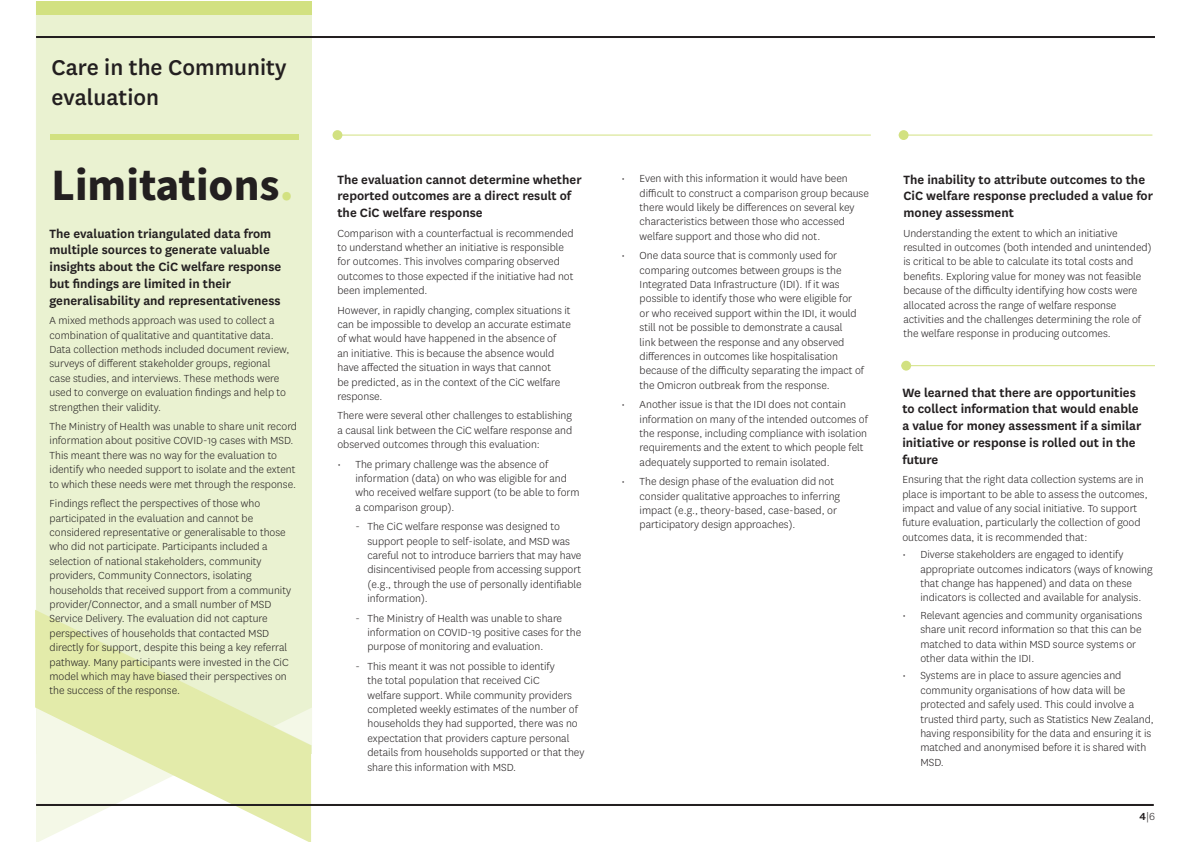
<style>
.page{position:relative;width:1191px;height:842px;background:#fff}
.page>*{position:absolute;margin:0;border:0;box-sizing:border-box;transform-origin:0 0}
.t1{font:700 45px "Source Sans Pro";color:#231f20}
.t2{font:500 25px/30px "National";color:#231f20}
.t3{font:600 14px/16.8px "National";color:#231f20}
.t4{font:300 12px/14.4px "National";color:#231f20}
.s1{color:#d2e181}
.s2{font-weight:600}
</style>
<div class="page">
<div style="left:36px;top:15px;width:276px;height:738px;background:#eaf2d1"></div>
<svg style="left:311px;top:708px;width:1px;height:37px"></svg>
<div style="left:50px;top:134px;width:248px;height:5px;background:#d2e181"></div>
<hr style="left:899px;top:135px;width:253px;height:1px;background:#d2e181">
<div style="left:898px;top:130px;width:10px;height:10px;background:#d2e181;border-radius:50%"></div>
<hr style="left:901px;top:365px;width:254px;height:1px;background:#d2e181">
<div style="left:901px;top:361px;width:10px;height:10px;background:#d2e181;border-radius:50%"></div>
<hr style="left:337px;top:135px;width:534px;height:1px;background:#d2e181">
<div style="left:332px;top:130px;width:10px;height:10px;background:#d2e181;border-radius:50%"></div>
<div style="left:36px;top:1px;width:276px;height:14px;background:#d2e181"></div>
<svg style="left:35px;top:610px;width:276px;height:232px"></svg>
<hr style="left:36px;top:36px;width:1119px;height:2px;background:#231f20">
<hr style="left:36px;top:804px;width:1117px;height:2px;background:#231f20">
<p class="t2" style="left:52px;top:51px;width:236px">Care in the Community evaluation</p>
<p class="t1" style="left:52px;top:155px;width:243px">Limitations<span class="s1">.</span></p>
<p class="t3" style="left:903px;top:170px;width:251px">The inability to attribute outcomes to the<br>CiC welfare response precluded a value for money assessment</p>
<p class="t4" style="left:903px;top:225px;width:249px">Understanding the extent to which an initiative resulted in outcomes (both intended and unintended) is critical to be able to calculate its total costs and benefits. Exploring value for money was not feasible because of the difficulty identifying how costs were allocated across the range of welfare response activities and the challenges determining the role of the welfare response in producing outcomes.</p>
<p class="t4" style="left:639px;top:171px;width:231px;text-indent:-18px">• Even with this information it would have been difficult to construct a comparison group because there would likely be differences on several key characteristics between those who accessed welfare support and those who did not.</p>
<p class="t4" style="left:639px;top:248px;width:226px;text-indent:-18px">• One data source that is commonly used for comparing outcomes between groups is the Integrated Data Infrastructure (IDI). If it was possible to identify those who were eligible for or who received support within the IDI, it would still not be possible to demonstrate a causal<br>link between the response and any observed differences in outcomes like hospitalisation because of the difficulty separating the impact of the Omicron outbreak from the response.</p>
<p class="t4" style="left:639px;top:397px;width:230px;text-indent:-18px">• Another issue is that the IDI does not contain information on many of the intended outcomes of the response, including compliance with isolation requirements and the extent to which people felt adequately supported to remain isolated.</p>
<p class="t4" style="left:639px;top:474px;width:202px;text-indent:-18px">• The design phase of the evaluation did not consider qualitative approaches to inferring impact (e.g., theory-based, case-based, or participatory design approaches).</p>
<p class="t3" style="left:337px;top:170px;width:246px">The evaluation cannot determine whether reported outcomes are a direct result of the CiC welfare response</p>
<p class="t4" style="left:337px;top:225px;width:237px">Comparison with a counterfactual is recommended to understand whether an initiative is responsible for outcomes. This involves comparing observed outcomes to those expected if the initiative had not been implemented.</p>
<p class="t4" style="left:337px;top:302px;width:235px">However, in rapidly changing, complex situations it can be impossible to develop an accurate estimate of what would have happened in the absence of<br>an initiative. This is because the absence would have affected the situation in ways that cannot<br>be predicted, as in the context of the CiC welfare response.</p>
<p class="t4" style="left:337px;top:408px;width:236px;text-align:justify">There were several other challenges to establishing a causal link between the CiC welfare response and observed outcomes through this evaluation:</p>
<p class="t4" style="left:355px;top:456px;width:226px;text-indent:-18px">• The primary challenge was the absence of information (data) on who was eligible for and who received welfare support (to be able to form a comparison group).</p>
<p class="t4" style="left:367px;top:519px;width:216px;text-indent:-12px">- The CiC welfare response was designed to support people to self-isolate, and MSD was careful not to introduce barriers that may have disincentivised people from accessing support (e.g., through the use of personally identifiable information).</p>
<p class="t4" style="left:367px;top:610px;width:215px;text-indent:-12px">- The Ministry of Health was unable to share information on COVID-19 positive cases for the purpose of monitoring and evaluation.</p>
<p class="t4" style="left:367px;top:659px;width:218px;text-indent:-12px">- This meant it was not possible to identify<br>the total population that received CiC<br>welfare support. While community providers completed weekly estimates of the number of households they had supported, there was no expectation that providers capture personal details from households supported or that they share this information with MSD.</p>
<p class="t3" style="left:50px;top:224px;width:233px">The evaluation triangulated data from multiple sources to generate valuable insights about the CiC welfare response but findings are limited in their generalisability and representativeness</p>
<p class="t4" style="left:50px;top:313px;width:241px">A mixed methods approach was used to collect a combination of qualitative and quantitative data.<br>Data collection methods included document review, surveys of different stakeholder groups, regional case studies, and interviews. These methods were used to converge on evaluation findings and help to strengthen their validity.</p>
<p class="t4" style="left:50px;top:419px;width:249px">The Ministry of Health was unable to share unit record information about positive COVID-19 cases with MSD.<br>This meant there was no way for the evaluation to identify who needed support to isolate and the extent to which these needs were met through the response.</p>
<p class="t4" style="left:50px;top:496px;width:243px">Findings reflect the perspectives of those who participated in the evaluation and cannot be considered representative or generalisable to those who did not participate. Participants included a selection of national stakeholders, community providers, Community Connectors, isolating households that received support from a community provider/Connector, and a small number of MSD Service Delivery. The evaluation did not capture perspectives of households that contacted MSD directly for support, despite this being a key referral pathway. Many participants were invested in the CiC model which may have biased their perspectives on the success of the response.</p>
<p class="t3" style="left:902px;top:383px;width:241px">We learned that there are opportunities to collect information that would enable a value for money assessment if a similar initiative or response is rolled out in the future</p>
<p class="t4" style="left:902px;top:472px;width:247px">Ensuring that the right data collection systems are in place is important to be able to assess the outcomes, impact and value of any social initiative. To support future evaluation, particularly the collection of good outcomes data, it is recommended that:</p>
<p class="t4" style="left:920px;top:547px;width:234px;text-indent:-18px">• Diverse stakeholders are engaged to identify appropriate outcomes indicators (ways of knowing that change has happened) and data on these indicators is collected and available for analysis.</p>
<p class="t4" style="left:920px;top:608px;width:223px;text-indent:-18px">• Relevant agencies and community organisations share unit record information so that this can be matched to data within MSD source systems or other data within the IDI.</p>
<p class="t4" style="left:920px;top:668px;width:235px;text-indent:-18px">• Systems are in place to assure agencies and community organisations of how data will be protected and safely used. This could involve a trusted third party, such as Statistics New Zealand, having responsibility for the data and ensuring it is matched and anonymised before it is shared with MSD.</p>
<p class="t4" style="left:1139px;top:809px;width:17px"><span class="s2">4</span>|6</p>
</div>
